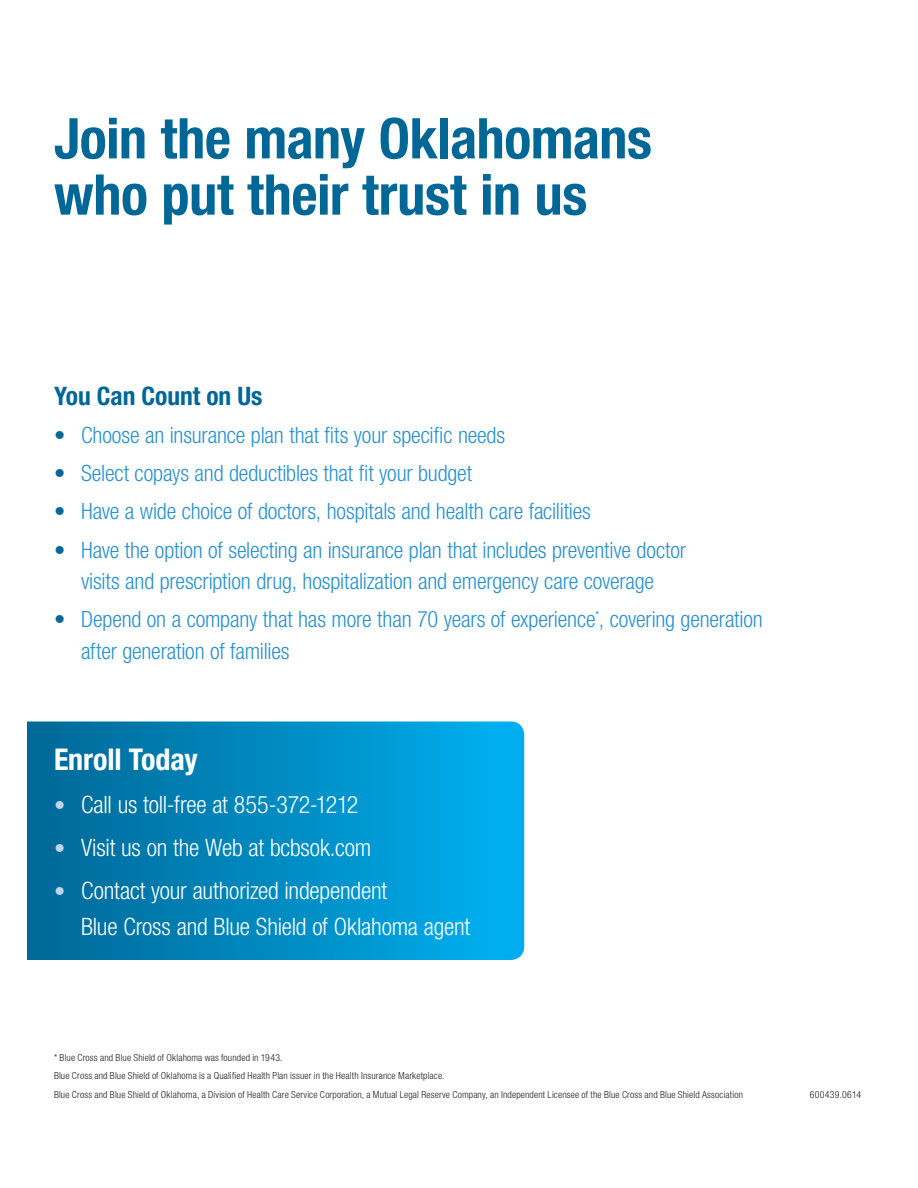
<style>
.page{position:relative;width:918px;height:1188px;background:#fff}
.page>*{position:absolute;margin:0;border:0;box-sizing:border-box;transform-origin:0 0}
.t1{font:700 condensed 56.25px/56.2px "Helvetica Neue";letter-spacing:-.01em;color:#006797}
.t2{font:700 condensed 30px "Helvetica Neue";letter-spacing:-.005em;color:#fff}
.t3{font:700 condensed 25.5px "Helvetica Neue";letter-spacing:-.005em;color:#006797}
.t4{font:300 condensed 24px/36px "Helvetica Neue";letter-spacing:-.01em;color:#fff}
.t5{font:300 condensed 22.5px/31.5px "Helvetica Neue";letter-spacing:-.01em;color:#2a92d0;text-align:center}
.t6{font:300 condensed 9.75px "Helvetica Neue";letter-spacing:.015em;color:#231f20}
.t7{font:300 condensed 9.75px "Helvetica Neue";letter-spacing:.035em;color:#231f20}
.s1{color:#006797}
.s2{font-size:22.5px;color:#c0d6ee}
</style>
<div class="page">
<svg style="left:27px;top:721px;width:498px;height:239px;background:#018cc3"></svg>
<p class="t1" style="left:54px;top:110px;width:599px">Join the many Oklahomans who put their trust in us</p>
<p class="t3" style="left:54px;top:380px;width:210px">You Can Count on Us</p>
<p class="t5" style="left:54px;top:419px;width:453px"><span class="s1">•</span> Choose an insurance plan that fits your specific needs</p>
<p class="t5" style="left:54px;top:457px;width:420px"><span class="s1">•</span> Select copays and deductibles that fit your budget</p>
<p class="t5" style="left:54px;top:495px;width:539px"><span class="s1">•</span> Have a wide choice of doctors, hospitals and health care facilities</p>
<p class="t5" style="left:54px;top:534px;width:634px"><span class="s1">•</span> Have the option of selecting an insurance plan that includes preventive doctor visits and prescription drug, hospitalization and emergency care coverage</p>
<p class="t5" style="left:81px;top:603px;width:683px;text-align:left;text-indent:-27px"><span class="s1">•</span> Depend on a company that has more than 70 years of experience<sup>*</sup>, covering generation after generation of families</p>
<p class="t2" style="left:54px;top:741px;width:145px">Enroll Today</p>
<p class="t4" style="left:54px;top:786px;width:306px"><span class="s2">•</span> Call us toll-free at 855-372-1212</p>
<p class="t4" style="left:54px;top:829px;width:319px"><span class="s2">•</span> Visit us on the Web at bcbsok.com</p>
<p class="t4" style="left:81px;top:872px;width:391px;text-indent:-27px"><span class="s2">•</span> Contact your authorized independent<br>Blue Cross and Blue Shield of Oklahoma agent</p>
<p class="t6" style="left:54px;top:1052px;width:230px">* Blue Cross and Blue Shield of Oklahoma was founded in 1943.</p>
<p class="t6" style="left:54px;top:1070px;width:392px">Blue Cross and Blue Shield of Oklahoma is a Qualified Health Plan issuer in the Health Insurance Marketplace.</p>
<p class="t6" style="left:54px;top:1089px;width:691px">Blue Cross and Blue Shield of Oklahoma, a Division of Health Care Service Corporation, a Mutual Legal Reserve Company, an Independent Licensee of the Blue Cross and Blue Shield Association</p>
<p class="t7" style="left:810px;top:1089px;width:53px">600439.0614</p>
</div>
